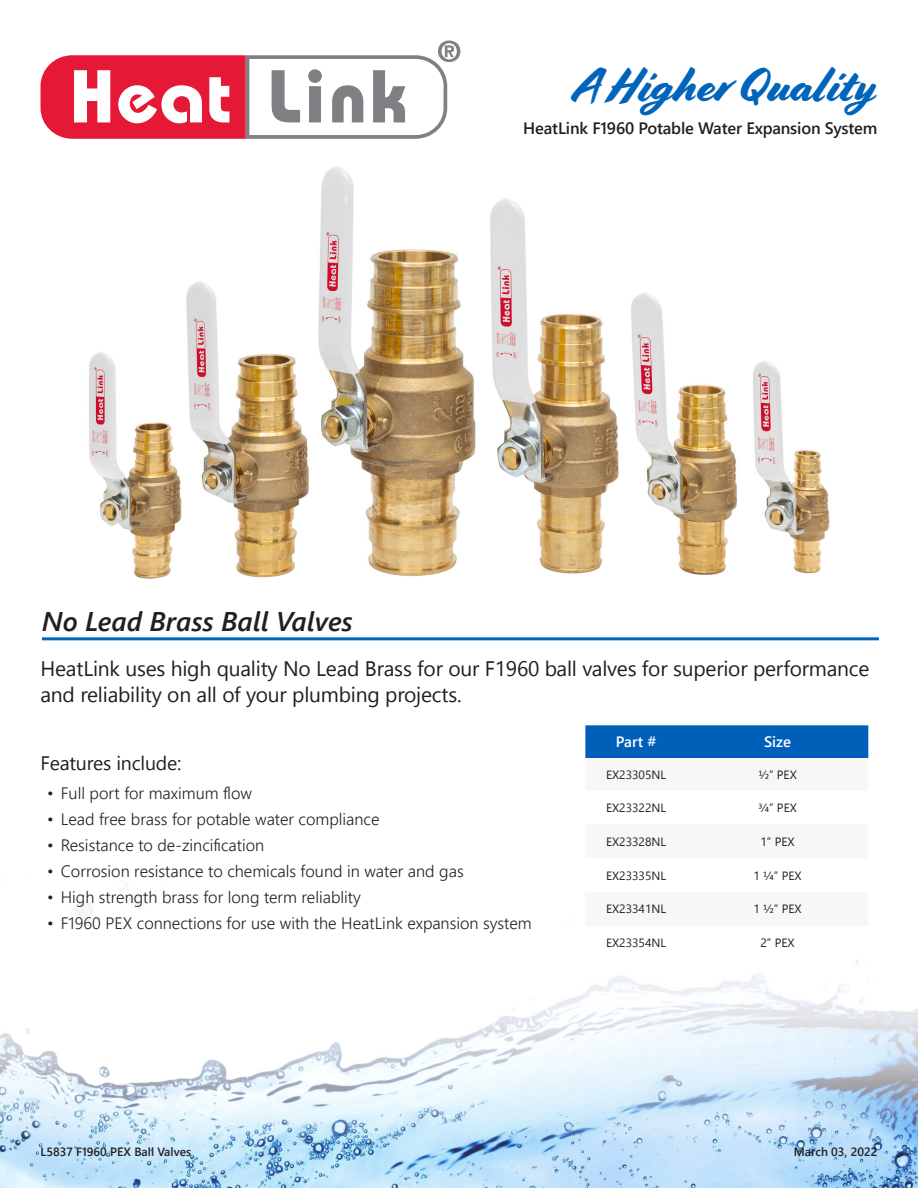
<style>
.page{position:relative;width:918px;height:1188px;background:#fff}
.page>*{position:absolute;margin:0;border:0;box-sizing:border-box;transform-origin:0 0}
.t1{font:48px "Cortado";color:#0065ba}
.t2{font:italic 600 27px "Segoe UI";color:#231f20}
.Main{font:21px/25.2px "Segoe UI";letter-spacing:-.01em;color:#231f20}
.Main-2{font:19.5px "Segoe UI";letter-spacing:-.01em;color:#231f20}
.t3{font:300 16.5px "Segoe UI";color:#231f20}
.Main-3{font:600 16.5px "Segoe UI";letter-spacing:-.01em;color:#231f20}
.Table_Row{font:600 15px "Segoe UI";color:#fff}
.Table_Row-2{font:12px "Segoe UI";color:#231f20}
.t4{font:600 12px "Segoe UI";color:#231f20}
.Table_header{font:12px "Segoe UI";color:#231f20}
</style>
<div class="page">
<img style="left:89px;top:166px;width:741px;height:413px">
<svg style="left:41px;top:40px;width:419px;height:99px"></svg>
<hr style="left:42px;top:637px;width:837px;height:3px;background:#0065ba">
<img style="left:0;top:1141px;width:918px;height:47px">
<svg style="left:0;top:725px;width:918px;height:416px"></svg>
<div style="left:585px;top:725px;width:283px;height:33px;background:#005fb9"></div>
<svg style="left:585px;top:758px;width:283px;height:33px"></svg>
<svg style="left:585px;top:791px;width:283px;height:169px"></svg>
<p class="t1" style="left:573px;top:57px;width:306px">A Higher Quality</p>
<p class="Main-3" style="left:523px;top:115px;width:356px">HeatLink F1960 Potable Water Expansion System</p>
<p class="t2" style="left:42px;top:602px;width:312px">No Lead Brass Ball Valves</p>
<p class="Main" style="left:40px;top:656px;width:830px">HeatLink uses high quality No Lead Brass for our F1960 ball valves for superior performance and reliability on all of your plumbing projects.</p>
<p class="Main-2" style="left:40px;top:747px;width:142px">Features include:</p>
<p class="t3" style="left:47px;top:780px;width:206px">• Full port for maximum flow</p>
<p class="t3" style="left:47px;top:806px;width:334px">• Lead free brass for potable water compliance</p>
<p class="t3" style="left:47px;top:832px;width:219px">• Resistance to de-zincification</p>
<p class="t3" style="left:47px;top:858px;width:418px">• Corrosion resistance to chemicals found in water and gas</p>
<p class="t3" style="left:47px;top:884px;width:315px">• High strength brass for long term reliablity</p>
<p class="t3" style="left:47px;top:910px;width:486px">• F1960 PEX connections for use with the HeatLink expansion system</p>
<p class="Table_Row" style="left:616px;top:730px;width:42px">Part #</p>
<p class="Table_Row" style="left:764px;top:730px;width:28px">Size</p>
<p class="Table_Row-2" style="left:606px;top:765px;width:62px">EX23305NL</p>
<p class="Table_Row-2" style="left:758px;top:765px;width:40px">1/2” PEX</p>
<p class="Table_Row-2" style="left:606px;top:798px;width:62px">EX23322NL</p>
<p class="Table_Row-2" style="left:758px;top:798px;width:40px">3/4” PEX</p>
<p class="Table_Row-2" style="left:606px;top:832px;width:62px">EX23328NL</p>
<p class="Table_Row-2" style="left:761px;top:832px;width:36px">1” PEX</p>
<p class="Table_header" style="left:606px;top:866px;width:62px">EX23335NL</p>
<p class="Table_Row-2" style="left:754px;top:866px;width:50px">1 1/4” PEX</p>
<p class="Table_header" style="left:606px;top:900px;width:62px">EX23341NL</p>
<p class="Table_Row-2" style="left:754px;top:900px;width:50px">1 1/2” PEX</p>
<p class="Table_header" style="left:606px;top:933px;width:62px">EX23354NL</p>
<p class="Table_Row-2" style="left:761px;top:933px;width:36px">2” PEX</p>
<p class="t4" style="left:40px;top:1142px;width:152px">L5837 F1960 PEX Ball Valves</p>
<p class="t4" style="left:794px;top:1142px;width:85px">March 03, 2022</p>
</div>
